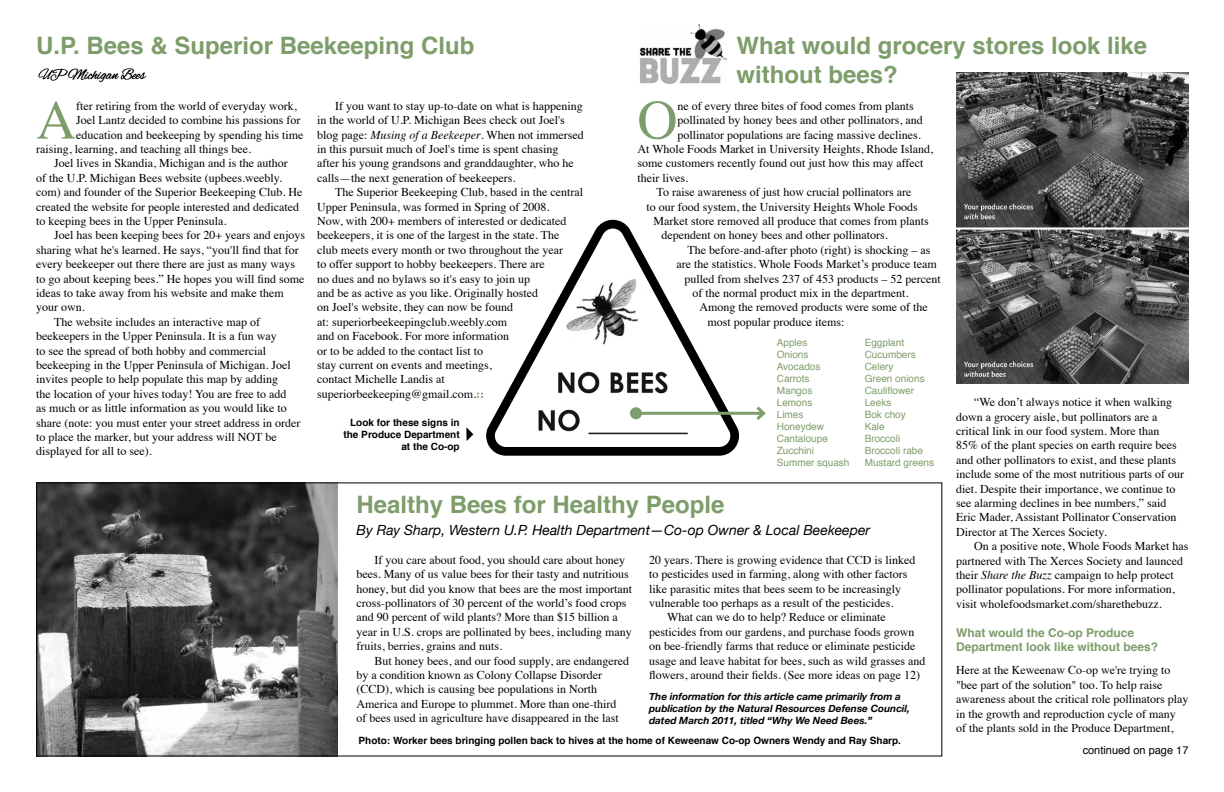
<style>
.page{position:relative;width:1224px;height:792px;background:#fff}
.page>*{position:absolute;margin:0;border:0;box-sizing:border-box;transform-origin:0 0}
.t1{font:55.5px "Times";color:#7d9d6a}
.t2{font:700 24px/28.8px "Helvetica";color:#7d9d6a}
.t3{font:italic 14px "Helvetica Neue";color:#000}
.t4{font:12px/14.4px "Times";color:#000}
.t5{font:700 12px/14.4px "Helvetica";color:#7d9d6a}
.t6{font:11px "Helvetica";color:#000}
.t7{font:10px/12px "Helvetica";color:#7d9d6a}
.t8{font:700 10px/12px "Helvetica";color:#000;text-align:right}
.t9{font:italic 700 10px/12px "Helvetica Neue";color:#000}
.s1{font-style:italic}
.s2{font-weight:700;color:#7d9d6a}
</style>
<div class="page">
<img style="left:956px;top:72px;width:232px;height:311px">
<img style="left:38px;top:484px;width:300px;height:270px">
<img style="left:38px;top:68px;width:109px;height:15px">
<svg style="left:486px;top:219px;width:257px;height:237px"></svg>
<hr style="left:636px;top:412px;width:128px;height:3px;background:#7d9d6a">
<div style="left:630px;top:407px;width:12px;height:12px;background:#7d9d6a;border-radius:50%"></div>
<svg style="left:753px;top:406px;width:13px;height:14px"></svg>
<img style="left:639px;top:25px;width:88px;height:59px">
<svg style="left:466px;top:427px;width:7px;height:14px"></svg>
<h2 class="t2" style="left:36px;top:31px;width:440px">U.P. Bees &amp; Superior Beekeeping Club</h2>
<h2 class="t2" style="left:737px;top:31px;width:412px">What would grocery stores look like without bees?</h2>
<h1 class="t1" style="left:36px;top:68px;width:42px">A</h1>
<p class="t4" style="left:76px;top:98px;width:222px">fter retiring from the world of everyday work,</p>
<p class="t4" style="left:76px;top:112px;width:226px">Joel Lantz decided to combine his passions for</p>
<p class="t4" style="left:76px;top:126px;width:229px">education and beekeeping by spending his time</p>
<p class="t4" style="left:36px;top:141px;width:216px">raising, learning, and teaching all things bee.</p>
<p class="t4" style="left:54px;top:155px;width:235px">Joel lives in Skandia, Michigan and is the author</p>
<p class="t4" style="left:36px;top:170px;width:247px">of the U.P. Michigan Bees website (upbees.weebly.</p>
<p class="t4" style="left:36px;top:184px;width:268px">com) and founder of the Superior Beekeeping Club. He</p>
<p class="t4" style="left:36px;top:198px;width:264px">created the website for people interested and dedicated</p>
<p class="t4" style="left:36px;top:213px;width:192px">to keeping bees in the Upper Peninsula.</p>
<p class="t4" style="left:54px;top:227px;width:253px">Joel has been keeping bees for 20+ years and enjoys</p>
<p class="t4" style="left:36px;top:242px;width:264px">sharing what he's learned. He says, “you'll find that for</p>
<p class="t4" style="left:36px;top:256px;width:260px">every beekeeper out there there are just as many ways</p>
<p class="t4" style="left:36px;top:270px;width:270px">to go about keeping bees.” He hopes you will find some</p>
<p class="t4" style="left:36px;top:285px;width:249px">ideas to take away from his website and make them</p>
<p class="t4" style="left:36px;top:299px;width:50px">your own.</p>
<p class="t4" style="left:54px;top:314px;width:207px">The website includes an interactive map of</p>
<p class="t4" style="left:36px;top:328px;width:242px">beekeepers in the Upper Peninsula. It is a fun way</p>
<p class="t4" style="left:36px;top:342px;width:231px">to see the spread of both hobby and commercial</p>
<p class="t4" style="left:36px;top:357px;width:256px">beekeeping in the Upper Peninsula of Michigan. Joel</p>
<p class="t4" style="left:36px;top:371px;width:243px">invites people to help populate this map by adding</p>
<p class="t4" style="left:36px;top:386px;width:252px">the location of your hives today! You are free to add</p>
<p class="t4" style="left:36px;top:400px;width:252px">as much or as little information as you would like to</p>
<p class="t4" style="left:36px;top:414px;width:266px">share (note: you must enter your street address in order</p>
<p class="t4" style="left:36px;top:429px;width:242px">to place the marker, but your address will NOT be</p>
<p class="t4" style="left:36px;top:443px;width:117px">displayed for all to see).</p>
<p class="t4" style="left:317px;top:98px;width:268px;text-indent:18px">If you want to stay up-to-date on what is happening in the world of U.P. Michigan Bees check out Joel's blog page: <span class="s1">Musing of a Beekeeper</span>. When not immersed in this pursuit much of Joel's time is spent chasing<br>after his young grandsons and granddaughter, who he calls—the next generation of beekeepers.</p>
<p class="t4" style="left:317px;top:184px;width:267px;text-indent:18px">The Superior Beekeeping Club, based in the central Upper Peninsula, was formed in Spring of 2008.<br>Now, with 200+ members of interested or dedicated beekeepers, it is one of the largest in the state. The<br>club meets every month or two throughout the year<br>to offer support to hobby beekeepers. There are<br>no dues and no bylaws so it's easy to join up<br>and be as active as you like. Originally hosted<br>on Joel's website, they can now be found<br>at: superiorbeekeepingclub.weebly.com<br>and on Facebook. For more information<br>or to be added to the contact list to<br>stay current on events and meetings,<br>contact Michelle Landis at superiorbeekeeping@gmail.com.<span class="s2">::</span></p>
<p class="t8" style="left:344px;top:416px;width:118px">Look for these signs in the Produce Department at the Co-op</p>
<h1 class="t1" style="left:638px;top:68px;width:42px">O</h1>
<p class="t4" style="left:678px;top:98px;width:238px">ne of every three bites of food comes from plants</p>
<p class="t4" style="left:678px;top:112px;width:247px">pollinated by honey bees and other pollinators, and</p>
<p class="t4" style="left:678px;top:126px;width:245px">pollinator populations are facing massive declines.</p>
<p class="t4" style="left:638px;top:141px;width:297px">At Whole Foods Market in University Heights, Rhode Island,</p>
<p class="t4" style="left:638px;top:155px;width:288px">some customers recently found out just how this may affect</p>
<p class="t4" style="left:638px;top:170px;width:52px">their lives.</p>
<p class="t4" style="left:657px;top:184px;width:257px">To raise awareness of just how crucial pollinators are</p>
<p class="t4" style="left:647px;top:198px;width:273px">to our food system, the University Heights Whole Foods</p>
<p class="t4" style="left:654px;top:213px;width:277px">Market store removed all produce that comes from plants</p>
<p class="t4" style="left:662px;top:227px;width:228px">dependent on honey bees and other pollinators.</p>
<p class="t4" style="left:688px;top:242px;width:244px">The before-and-after photo (right) is shocking – as</p>
<p class="t4" style="left:677px;top:256px;width:262px">are the statistics. Whole Foods Market’s produce team</p>
<p class="t4" style="left:685px;top:270px;width:258px">pulled from shelves 237 of 453 products – 52 percent</p>
<p class="t4" style="left:693px;top:285px;width:217px">of the normal product mix in the department.</p>
<p class="t4" style="left:700px;top:299px;width:230px">Among the removed products were some of the</p>
<p class="t4" style="left:708px;top:314px;width:138px">most popular produce items:</p>
<p class="t7" style="left:777px;top:337px;width:74px">Apples<br>Onions<br>Avocados<br>Carrots<br>Mangos<br>Lemons<br>Limes<br>Honeydew<br>Cantaloupe<br>Zucchini<br>Summer squash</p>
<p class="t7" style="left:865px;top:337px;width:71px">Eggplant<br>Cucumbers<br>Celery<br>Green onions<br>Cauliflower<br>Leeks<br>Bok choy<br>Kale<br>Broccoli<br>Broccoli rabe<br>Mustard greens</p>
<h2 class="t2" style="left:357px;top:490px;width:370px">Healthy Bees for Healthy People</h2>
<p class="t3" style="left:357px;top:520px;width:515px">By Ray Sharp, Western U.P. Health Department—Co-op Owner &amp; Local Beekeeper</p>
<p class="t4" style="left:649px;top:552px;width:268px">20 years. There is growing evidence that CCD is linked</p>
<p class="t4" style="left:649px;top:566px;width:260px">to pesticides used in farming, along with other factors</p>
<p class="t4" style="left:649px;top:580px;width:253px">like parasitic mites that bees seem to be increasingly</p>
<p class="t4" style="left:649px;top:595px;width:246px">vulnerable too perhaps as a result of the pesticides.</p>
<p class="t4" style="left:667px;top:609px;width:220px">What can we do to help? Reduce or eliminate</p>
<p class="t4" style="left:649px;top:624px;width:267px">pesticides from our gardens, and purchase foods grown</p>
<p class="t4" style="left:649px;top:638px;width:268px">on bee-friendly farms that reduce or eliminate pesticide</p>
<p class="t4" style="left:649px;top:652px;width:278px">usage and leave habitat for bees, such as wild grasses and</p>
<p class="t4" style="left:649px;top:667px;width:272px">flowers, around their fields. (See more ideas on page 12)</p>
<p class="t9" style="left:649px;top:691px;width:262px">The information for this article came primarily from a publication by the Natural Resources Defense Council, dated March 2011, titled “Why We Need Bees.”</p>
<p class="t8" style="left:359px;top:735px;width:544px">Photo: Worker bees bringing pollen back to hives at the home of Keweenaw Co-op Owners Wendy and Ray Sharp.</p>
<p class="t4" style="left:357px;top:552px;width:277px;text-indent:18px">If you care about food, you should care about honey bees. Many of us value bees for their tasty and nutritious honey, but did you know that bees are the most important cross-pollinators of 30 percent of the world’s food crops and 90 percent of wild plants? More than $15 billion a year in U.S. crops are pollinated by bees, including many fruits, berries, grains and nuts.</p>
<p class="t4" style="left:357px;top:652px;width:274px;text-indent:18px">But honey bees, and our food supply, are endangered by a condition known as Colony Collapse Disorder (CCD), which is causing bee populations in North America and Europe to plummet. More than one-third of bees used in agriculture have disappeared in the last</p>
<p class="t4" style="left:956px;top:394px;width:229px;text-indent:18px">“We don’t always notice it when walking down a grocery aisle, but pollinators are a critical link in our food system. More than 85% of the plant species on earth require bees and other pollinators to exist, and these plants include some of the most nutritious parts of our diet. Despite their importance, we continue to see alarming declines in bee numbers,” said Eric Mader, Assistant Pollinator Conservation Director at The Xerces Society.</p>
<p class="t4" style="left:956px;top:538px;width:234px;text-indent:18px">On a positive note, Whole Foods Market has partnered with The Xerces Society and launced their <span class="s1">Share the Buzz</span> campaign to help protect pollinator populations. For more information, visit wholefoodsmarket.com/sharethebuzz.</p>
<p class="t5" style="left:956px;top:625px;width:204px">What would the Co-op Produce<br>Department look like without bees?</p>
<p class="t4" style="left:956px;top:662px;width:234px">Here at the Keweenaw Co-op we're trying to "bee part of the solution" too. To help raise awareness about the critical role pollinators play in the growth and reproduction cycle of many of the plants sold in the Produce Department,</p>
<p class="t6" style="left:1083px;top:742px;width:107px">continued on page 17</p>
</div>
